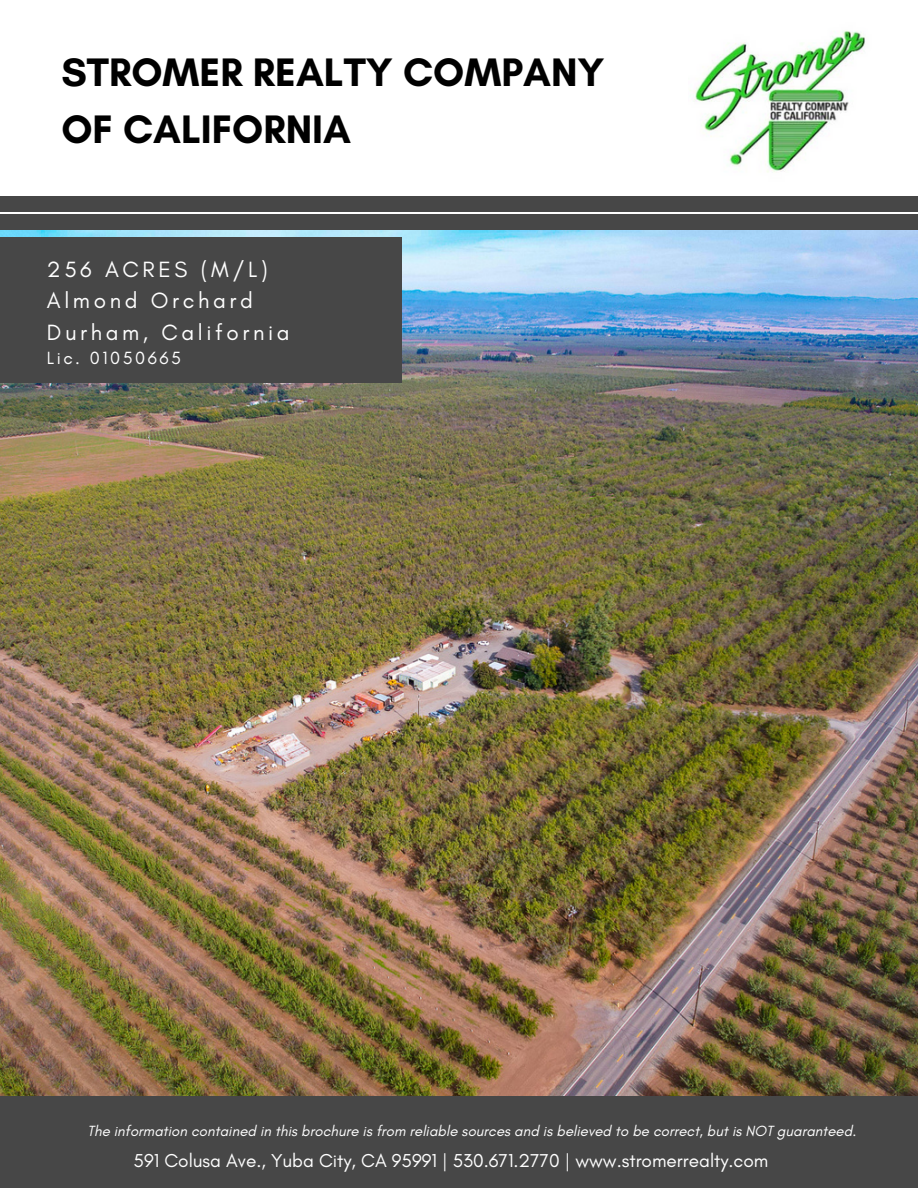
<style>
.page{position:relative;width:918px;height:1188px;background:#fff}
.page>*{position:absolute;margin:0;border:0;box-sizing:border-box;transform-origin:0 0}
.t1{font:700 40.5px/56.2px "Glacial Indifference";color:#000}
.t2{font:22.5px/31.5px "Glacial Indifference";letter-spacing:.16em;color:#fff}
.t3{font:19.05px "Glacial Indifference";color:#fff}
.t4{font:18px "Glacial Indifference";letter-spacing:.14em;color:#fff}
.t5{font:italic 15px "Glacial Indifference";color:#fff}
</style>
<div class="page">
<img style="left:0;top:230px;width:918px;height:866px">
<div style="left:0;top:214px;width:918px;height:16px;background:#474747"></div>
<div style="left:0;top:238px;width:402px;height:145px;background:#474747"></div>
<img style="left:690px;top:30px;width:175px;height:142px">
<div style="left:0;top:196px;width:918px;height:16px;background:#474747"></div>
<div style="left:0;top:1096px;width:918px;height:92px;background:#474747"></div>
<h3 class="t1" style="left:61px;top:44px;width:545px">STROMER REALTY COMPANY<br>OF CALIFORNIA</h3>
<h3 class="t2" style="left:47px;top:253px;width:244px">256 ACRES (M/L)<br>Almond Orchard<br>Durham, California</h3>
<p class="t4" style="left:47px;top:347px;width:136px">Lic. 01050665</p>
<p class="t5" style="left:87px;top:1122px;width:770px">The information contained in this brochure is from reliable sources and is believed to be correct, but is NOT guaranteed.</p>
<h2 class="t3" style="left:134px;top:1149px;width:636px">591 Colusa Ave., Yuba City, CA 95991 | 530.671.2770 | www.stromerrealty.com</h2>
</div>
